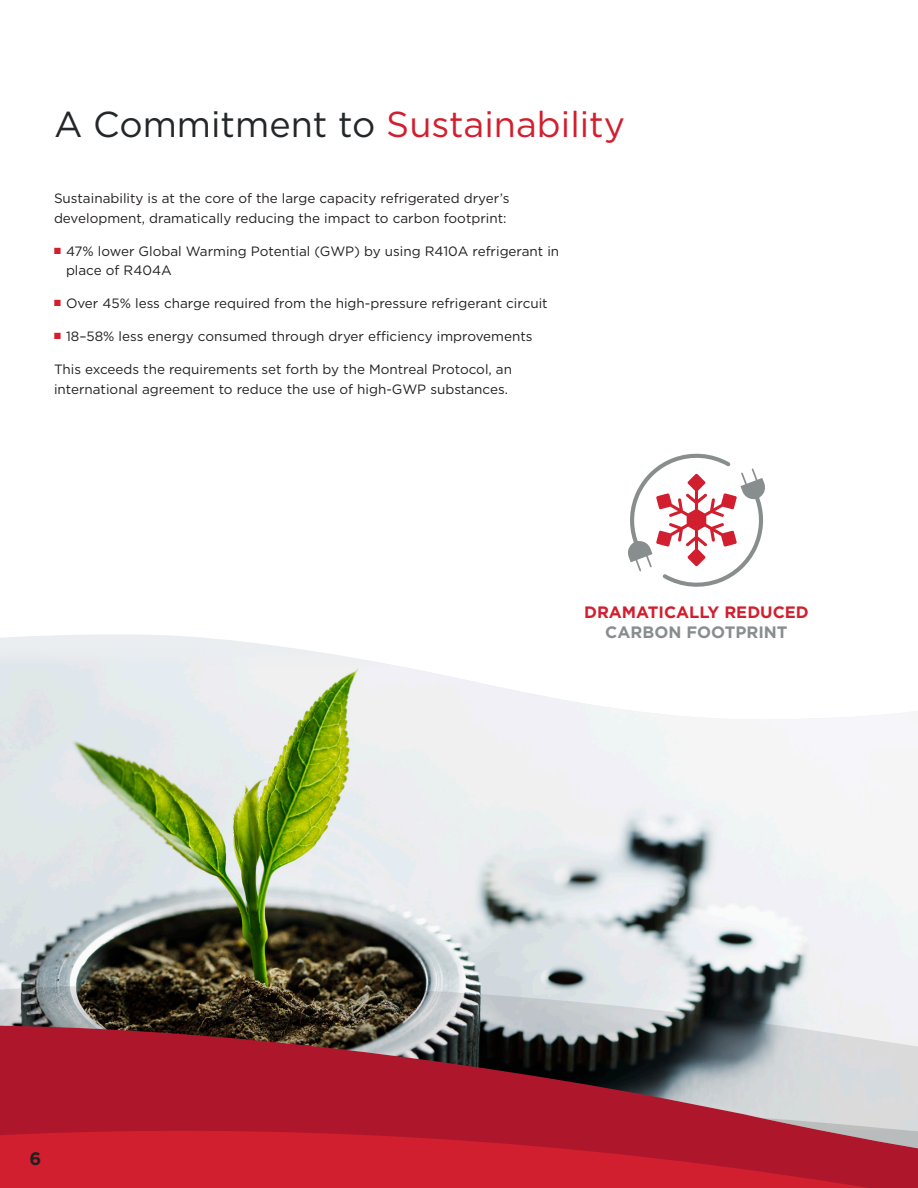
<style>
.page{position:relative;width:918px;height:1188px;background:#fff}
.page>*{position:absolute;margin:0;border:0;box-sizing:border-box;transform-origin:0 0}
.Top_Heading_24_-_for{font:36px "Gotham";color:#d21f2f}
.t1{font:700 18px "Gotham";color:#231f20}
.Body_Text_9{font:700 16.5px/19.5px "Gotham";color:#d21f2f;text-align:center}
.Body_Text_9-2{font:13.5px/19.5px "Gotham";color:#231f20}
.s1{color:#242729}
.s2{color:#d21f2f}
.s3{color:#888d8e}
</style>
<div class="page">
<svg style="left:0;top:634px;width:289px;height:14px;fill:#eaeef1"></svg>
<img style="left:0;top:648px;width:918px;height:336px">
<svg style="left:0;top:984px;width:918px;height:42px;background:#82837f"></svg>
<svg style="left:0;top:1026px;width:918px;height:99px;background:#9a4954"></svg>
<svg style="left:0;top:1125px;width:918px;height:63px;background:#c42031"></svg>
<svg style="left:628px;top:454px;width:137px;height:133px"></svg>
<p class="Top_Heading_24_-_for" style="left:54px;top:101px;width:573px"><span class="s1">A Commitment to</span> Sustainability</p>
<p class="Body_Text_9-2" style="left:54px;top:188px;width:457px">Sustainability is at the core of the large capacity refrigerated dryer’s development, dramatically reducing the impact to carbon footprint:</p>
<p class="Body_Text_9-2" style="left:66px;top:241px;width:495px;text-indent:-12px"><span class="s2">■</span> 47% lower Global Warming Potential (GWP) by using R410A refrigerant in place of R404A</p>
<p class="Body_Text_9-2" style="left:54px;top:293px;width:495px"><span class="s2">■</span> Over 45% less charge required from the high-pressure refrigerant circuit</p>
<p class="Body_Text_9-2" style="left:54px;top:326px;width:480px"><span class="s2">■</span> 18–58% less energy consumed through dryer efficiency improvements</p>
<p class="Body_Text_9-2" style="left:54px;top:359px;width:460px">This exceeds the requirements set forth by the Montreal Protocol, an international agreement to reduce the use of high-GWP substances.</p>
<p class="Body_Text_9" style="left:584px;top:602px;width:226px">DRAMATICALLY REDUCED<br><span class="s3">CARBON FOOTPRINT</span></p>
<h2 class="t1" style="left:29px;top:1147px;width:13px">6</h2>
</div>
